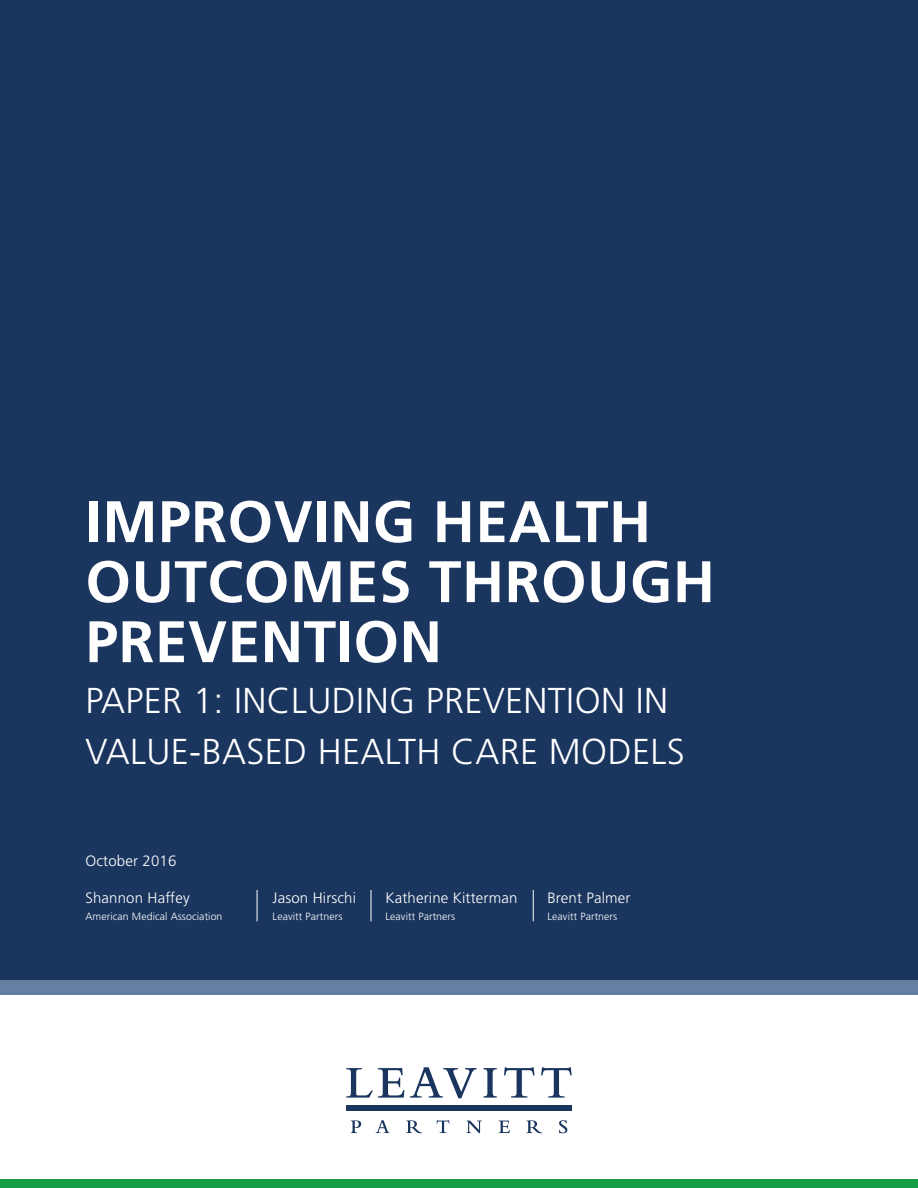
<style>
.page{position:relative;width:918px;height:1188px;background:#fff}
.page>*{position:absolute;margin:0;border:0;box-sizing:border-box;transform-origin:0 0}
.t1{font:700 58.5px/60px "Frutiger LT Std";letter-spacing:.01em;color:#fff}
.t2{font:300 36px/51px "Frutiger LT Std";letter-spacing:.01em;color:#fff}
.t3{font:300 15px "Frutiger LT Std";letter-spacing:.01em;color:#fff}
.t4{font:300 10.5px "Frutiger LT Std";letter-spacing:.01em;color:#fff}
</style>
<div class="page">
<div style="left:0;top:0;width:918px;height:1175px;background:#1a355e"></div>
<div style="left:0;top:980px;width:918px;height:179px;background:#677ea3"></div>
<div style="left:0;top:995px;width:918px;height:193px;background:#fff"></div>
<div style="left:0;top:1180px;width:918px;height:8px;background:#169d48"></div>
<svg style="left:346px;top:1068px;width:58px;height:30px"></svg>
<svg style="left:410px;top:1067px;width:67px;height:31px"></svg>
<svg style="left:484px;top:1068px;width:13px;height:30px"></svg>
<svg style="left:504px;top:1067px;width:30px;height:31px"></svg>
<svg style="left:541px;top:1067px;width:31px;height:31px"></svg>
<svg style="left:351px;top:1120px;width:10px;height:13px"></svg>
<svg style="left:376px;top:1120px;width:14px;height:13px"></svg>
<svg style="left:406px;top:1120px;width:16px;height:13px"></svg>
<svg style="left:437px;top:1120px;width:12px;height:13px"></svg>
<svg style="left:466px;top:1121px;width:16px;height:12px"></svg>
<svg style="left:499px;top:1121px;width:11px;height:12px"></svg>
<svg style="left:526px;top:1120px;width:16px;height:13px"></svg>
<svg style="left:559px;top:1120px;width:8px;height:13px"></svg>
<div style="left:346px;top:1105px;width:226px;height:5px;background:#1a355e"></div>
<hr style="left:257px;top:890px;width:1px;height:31px;background:#fff">
<hr style="left:371px;top:890px;width:1px;height:31px;background:#fff">
<hr style="left:533px;top:890px;width:1px;height:31px;background:#fff">
<h1 class="t1" style="left:86px;top:492px;width:631px">IMPROVING HEALTH<br>OUTCOMES THROUGH<br>PREVENTION</h1>
<h2 class="t2" style="left:86px;top:676px;width:601px">PAPER 1: INCLUDING PREVENTION IN<br>VALUE-BASED HEALTH CARE MODELS</h2>
<h3 class="t3" style="left:86px;top:852px;width:92px">October 2016</h3>
<h3 class="t3" style="left:86px;top:889px;width:106px">Shannon Haffey</h3>
<p class="t4" style="left:86px;top:910px;width:139px">American Medical Association</p>
<h3 class="t3" style="left:273px;top:889px;width:85px">Jason Hirschi</h3>
<p class="t4" style="left:273px;top:910px;width:71px">Leavitt Partners</p>
<h3 class="t3" style="left:386px;top:889px;width:133px">Katherine Kitterman</h3>
<p class="t4" style="left:386px;top:910px;width:71px">Leavitt Partners</p>
<h3 class="t3" style="left:548px;top:889px;width:85px">Brent Palmer</h3>
<p class="t4" style="left:548px;top:910px;width:71px">Leavitt Partners</p>
</div>
